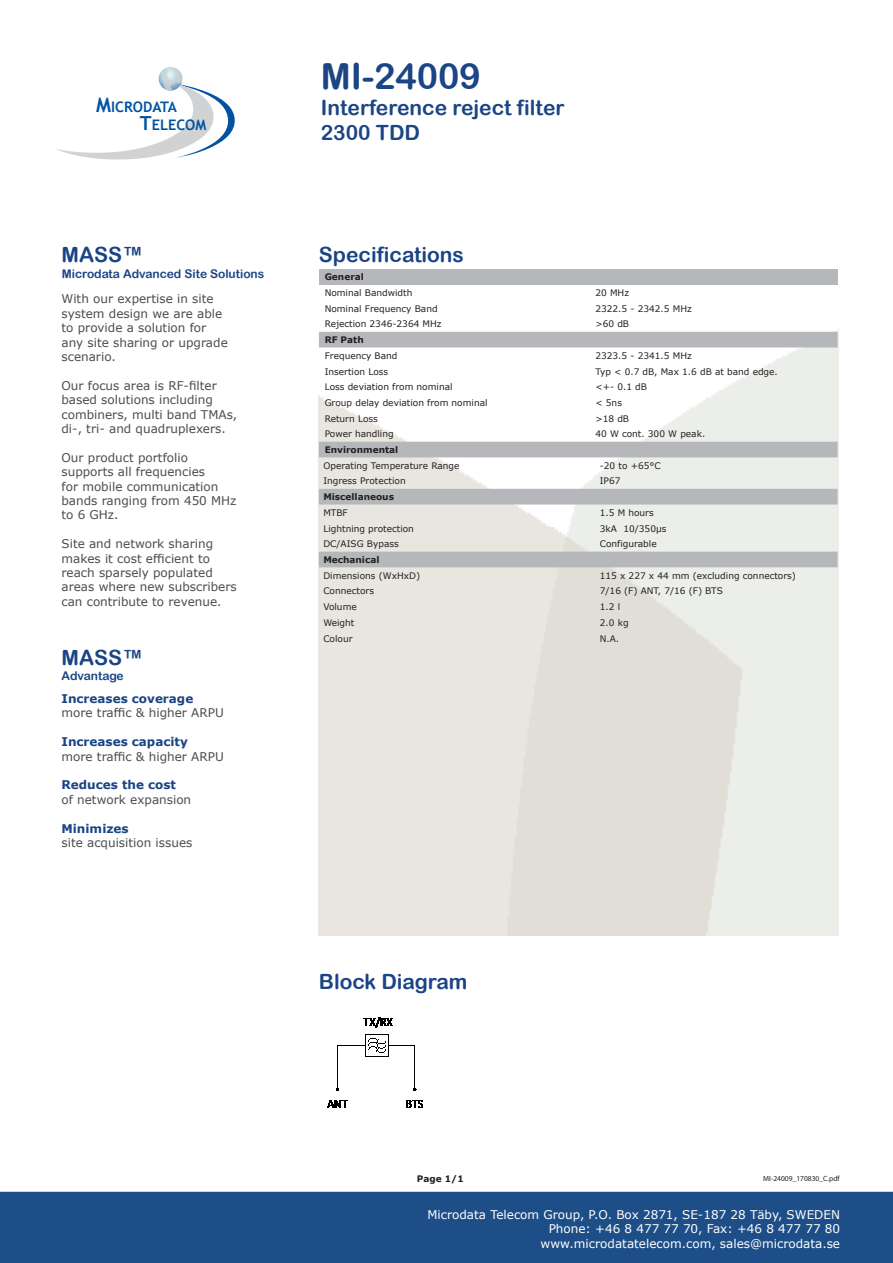
<style>
.page{position:relative;width:893px;height:1263px;background:#fff}
.page>*{position:absolute;margin:0;border:0;box-sizing:border-box;transform-origin:0 0}
.t1{font:36px "Arial Rounded MT Bold";color:#1b4585}
.t2{font:21px "Arial Rounded MT Bold";color:#1a4485}
.t3{font:21px/25.2px "Arial Rounded MT Bold";color:#1b4585}
.t4{font:700 14.55px/18px "Trebuchet MS";color:#0153a2}
.t5{font:12px/14.4px "Verdana";color:#4a4c4f}
.t6{font:12px/14.4px "Verdana";color:#fff;text-align:right}
.t7{font:700 12px "Verdana";color:#1a4485}
.t8{font:12px "Arial Rounded MT Bold";color:#1a4485}
.t9{font:9px "Verdana";color:#231f20}
.t10{font:700 9px "Verdana";color:#231f20}
.t11{font:7.5px "Myriad Pro";color:#231f20}
.s1{font-size:20.1px}
.s2{font-size:19.35px}
</style>
<div class="page">
<svg style="left:56px;top:67px;width:179px;height:93px"></svg>
<div style="left:0;top:1192px;width:893px;height:71px;background:#1d4e87"></div>
<div style="left:319px;top:269px;width:519px;height:16px;background:#b5b7bb"></div>
<svg style="left:319px;top:332px;width:519px;height:235px"></svg>
<img style="left:327px;top:1017px;width:96px;height:91px">
<h3 class="t4" style="left:140px;top:98px;width:68px;text-indent:-44px"><span class="s1">M</span>ICRODATA<br><span class="s2">T</span>ELECOM</h3>
<h2 class="t2" style="left:62px;top:242px;width:83px">MASS™</h2>
<h3 class="t5" style="left:62px;top:292px;width:168px">With our expertise in site system design we are able to provide a solution for any site sharing or upgrade scenario.</h3>
<h3 class="t5" style="left:62px;top:378px;width:177px">Our focus area is RF-filter based solutions including combiners, multi band TMAs, di-, tri- and quadruplexers.</h3>
<h3 class="t5" style="left:62px;top:450px;width:177px">Our product portfolio supports all frequencies<br>for mobile communication bands ranging from 450 MHz to 6 GHz.</h3>
<h3 class="t5" style="left:62px;top:536px;width:177px">Site and network sharing makes it cost efficient to reach sparsely populated areas where new subscribers can contribute to revenue.</h3>
<h3 class="t8" style="left:62px;top:267px;width:204px">Microdata Advanced Site Solutions</h3>
<h2 class="t2" style="left:62px;top:645px;width:83px">MASS™</h2>
<h3 class="t8" style="left:62px;top:668px;width:64px">Advantage</h3>
<h3 class="t7" style="left:62px;top:690px;width:133px">Increases coverage</h3>
<h3 class="t5" style="left:62px;top:706px;width:164px">more traffic &amp; higher ARPU</h3>
<h3 class="t7" style="left:62px;top:733px;width:128px">Increases capacity</h3>
<h3 class="t5" style="left:62px;top:749px;width:164px">more traffic &amp; higher ARPU</h3>
<h3 class="t7" style="left:62px;top:776px;width:116px">Reduces the cost</h3>
<h3 class="t5" style="left:62px;top:792px;width:131px">of network expansion</h3>
<h3 class="t7" style="left:62px;top:820px;width:69px">Minimizes</h3>
<h3 class="t5" style="left:62px;top:835px;width:132px">site acquisition issues</h3>
<h1 class="t1" style="left:321px;top:55px;width:162px">MI-24009</h1>
<h2 class="t3" style="left:321px;top:94px;width:245px">Interference reject filter<br>2300 TDD</h2>
<h2 class="t2" style="left:319px;top:242px;width:147px">Specifications</h2>
<p class="t10" style="left:325px;top:271px;width:41px">General</p>
<p class="t9" style="left:325px;top:286px;width:89px">Nominal Bandwidth</p>
<p class="t9" style="left:595px;top:286px;width:35px">20 MHz</p>
<p class="t9" style="left:325px;top:302px;width:114px">Nominal Frequency Band</p>
<p class="t9" style="left:595px;top:302px;width:98px">2322.5 - 2342.5 MHz</p>
<p class="t9" style="left:325px;top:318px;width:119px">Rejection 2346-2364 MHz</p>
<p class="t9" style="left:595px;top:318px;width:35px">&gt;60 dB</p>
<p class="t10" style="left:325px;top:333px;width:41px">RF Path</p>
<p class="t9" style="left:325px;top:349px;width:74px">Frequency Band</p>
<p class="t9" style="left:595px;top:349px;width:98px">2323.5 - 2341.5 MHz</p>
<p class="t9" style="left:325px;top:365px;width:65px">Insertion Loss</p>
<p class="t9" style="left:595px;top:365px;width:184px">Typ &lt; 0.7 dB, Max 1.6 dB at band edge.</p>
<p class="t9" style="left:325px;top:381px;width:129px">Loss deviation from nominal</p>
<p class="t9" style="left:595px;top:381px;width:53px">&lt;+- 0.1 dB</p>
<p class="t9" style="left:325px;top:396px;width:164px">Group delay deviation from nominal</p>
<p class="t9" style="left:595px;top:396px;width:28px">&lt; 5ns</p>
<p class="t9" style="left:325px;top:412px;width:55px">Return Loss</p>
<p class="t9" style="left:595px;top:412px;width:35px">&gt;18 dB</p>
<p class="t9" style="left:325px;top:428px;width:71px">Power handling</p>
<p class="t9" style="left:595px;top:428px;width:111px">40 W cont. 300 W peak.</p>
<p class="t10" style="left:325px;top:443px;width:75px">Environmental</p>
<p class="t9" style="left:323px;top:459px;width:138px">Operating Temperature Range</p>
<p class="t9" style="left:600px;top:459px;width:62px">-20 to +65°C</p>
<p class="t9" style="left:323px;top:475px;width:84px">Ingress Protection</p>
<p class="t9" style="left:600px;top:475px;width:22px">IP67</p>
<p class="t10" style="left:323px;top:490px;width:72px">Miscellaneous</p>
<p class="t9" style="left:323px;top:506px;width:26px">MTBF</p>
<p class="t9" style="left:600px;top:506px;width:56px">1.5 M hours</p>
<p class="t9" style="left:323px;top:522px;width:92px">Lightning protection</p>
<p class="t9" style="left:600px;top:522px;width:68px">3kA 10/350µs</p>
<p class="t9" style="left:323px;top:538px;width:77px">DC/AISG Bypass</p>
<p class="t9" style="left:600px;top:538px;width:58px">Configurable</p>
<p class="t10" style="left:323px;top:553px;width:58px">Mechanical</p>
<p class="t9" style="left:323px;top:569px;width:98px">Dimensions (WxHxD)</p>
<p class="t9" style="left:600px;top:569px;width:198px">115 x 227 x 44 mm (excluding connectors)</p>
<p class="t9" style="left:323px;top:585px;width:52px">Connectors</p>
<p class="t9" style="left:600px;top:585px;width:125px">7/16 (F) ANT, 7/16 (F) BTS</p>
<p class="t9" style="left:323px;top:601px;width:35px">Volume</p>
<p class="t9" style="left:600px;top:601px;width:22px">1.2 l</p>
<p class="t9" style="left:323px;top:616px;width:33px">Weight</p>
<p class="t9" style="left:600px;top:616px;width:30px">2.0 kg</p>
<p class="t9" style="left:323px;top:632px;width:31px">Colour</p>
<p class="t9" style="left:600px;top:632px;width:21px">N.A.</p>
<h2 class="t2" style="left:319px;top:969px;width:150px">Block Diagram</h2>
<p class="t10" style="left:417px;top:1172px;width:48px">Page 1/1</p>
<p class="t11" style="left:763px;top:1174px;width:78px">MI-24009_170830_C.pdf</p>
<h3 class="t6" style="left:427px;top:1207px;width:414px">Microdata Telecom Group, P.O. Box 2871, SE-187 28 Täby, SWEDEN<br>Phone: +46 8 477 77 70, Fax: +46 8 477 77 80 www.microdatatelecom.com, sales@microdata.se</h3>
</div>
